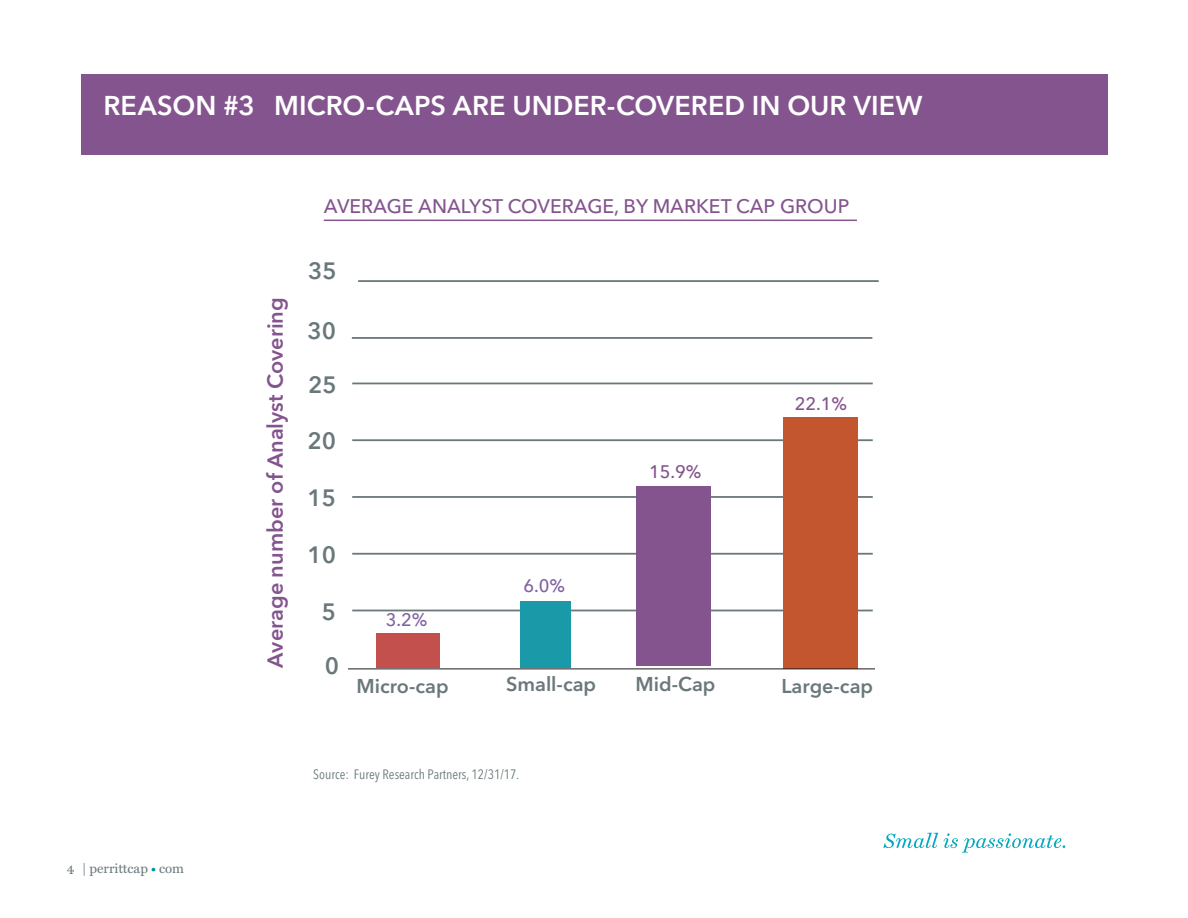
<style>
.page{position:relative;width:1188px;height:918px;background:#fff}
.page>*{position:absolute;margin:0;border:0;box-sizing:border-box;transform-origin:0 0}
.t1{font:600 27px "Avenir Next LT Pro";color:#fff}
.t2{font:600 23.4px "Avenir Next LT Pro";color:#6a787b}
.t3{font:600 21.6px "Avenir Next LT Pro";color:#84548e}
.t4{font:600 19.8px "Avenir Next LT Pro";color:#6a787b}
.t5{font:500 19.5px "Avenir Next LT Pro";color:#84548e}
.t6{font:500 18px "Avenir Next LT Pro";color:#84548e}
.t7{font:500 18px "Avenir Next LT Pro";color:#8063a3}
.t8{font:condensed 13.5px "Avenir Next LT Pro";color:#6a787b}
.t9{font:13.5px "Miller Text";color:#6a787b}
.s1{color:#008da8}
</style>
<div class="page">
<div style="left:82px;top:74px;width:1026px;height:81px;background:#84548e"></div>
<hr style="left:324px;top:220px;width:533px;height:1px;background:#84548e">
<svg style="left:883px;top:833px;width:182px;height:19px"></svg>
<hr style="left:352px;top:610px;width:521px;height:1px;background:#6a787b">
<hr style="left:352px;top:553px;width:521px;height:2px;background:#6a787b">
<hr style="left:352px;top:496px;width:521px;height:2px;background:#6a787b">
<hr style="left:352px;top:439px;width:521px;height:2px;background:#6a787b">
<hr style="left:352px;top:383px;width:521px;height:1px;background:#6a787b">
<div style="left:636px;top:487px;width:75px;height:179px;background:#84548e"></div>
<div style="left:783px;top:417px;width:75px;height:252px;background:#c4562f"></div>
<div style="left:520px;top:601px;width:51px;height:66px;background:#1a9aa9"></div>
<div style="left:376px;top:634px;width:63px;height:34px;background:#c3504d"></div>
<hr style="left:352px;top:337px;width:520px;height:2px;background:#6a787b">
<hr style="left:358px;top:280px;width:521px;height:2px;background:#6a787b">
<hr style="left:439px;top:208px;width:460px;height:1px;background:#6a787b">
<hr style="left:349px;top:668px;width:525px;height:1px;background:#231f20">
<p class="t1" style="left:104px;top:89px;width:821px">REASON #3 MICRO-CAPS ARE UNDER-COVERED IN OUR VIEW</p>
<p class="t9" style="left:67px;top:862px;width:9px">4</p>
<p class="t9" style="left:82px;top:860px;width:104px">| perrittcap <span class="s1">•</span> com</p>
<p class="t3" style="left:262px;top:668px;width:372px;rotate:-90deg">Average number of Analyst Covering</p>
<p class="t5" style="left:324px;top:194px;width:527px">AVERAGE ANALYST COVERAGE, BY MARKET CAP GROUP</p>
<p class="t2" style="left:308px;top:257px;width:30px">35</p>
<p class="t2" style="left:307px;top:317px;width:30px">30</p>
<p class="t2" style="left:308px;top:370px;width:30px">25</p>
<p class="t2" style="left:307px;top:427px;width:30px">20</p>
<p class="t2" style="left:307px;top:484px;width:30px">15</p>
<p class="t2" style="left:307px;top:541px;width:30px">10</p>
<p class="t2" style="left:322px;top:597px;width:16px">5</p>
<p class="t2" style="left:325px;top:652px;width:16px">0</p>
<p class="t7" style="left:386px;top:609px;width:43px">3.2%</p>
<p class="t7" style="left:523px;top:575px;width:43px">6.0%</p>
<p class="t6" style="left:649px;top:461px;width:54px">15.9%</p>
<p class="t6" style="left:795px;top:393px;width:54px">22.1%</p>
<p class="t4" style="left:356px;top:674px;width:94px">Micro-cap</p>
<p class="t4" style="left:506px;top:672px;width:92px">Small-cap</p>
<p class="t4" style="left:636px;top:672px;width:81px">Mid-Cap</p>
<p class="t4" style="left:781px;top:674px;width:93px">Large-cap</p>
<p class="t8" style="left:313px;top:766px;width:208px">Source: Furey Research Partners, 12/31/17.</p>
</div>
